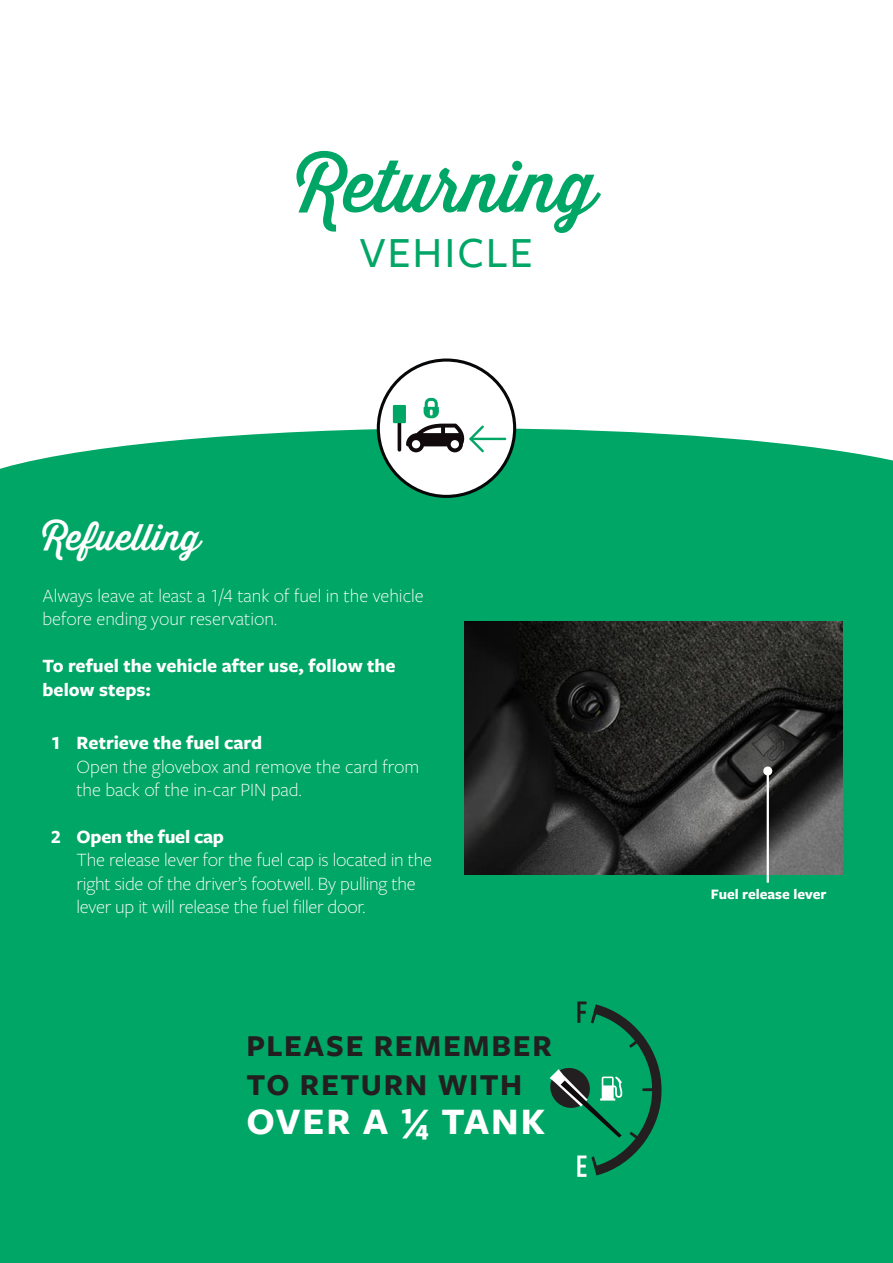
<style>
.page{position:relative;width:893px;height:1263px;background:#fff}
.page>*{position:absolute;margin:0;border:0;box-sizing:border-box;transform-origin:0 0}
.t1{font:500 71.1px "Thirsty Script";color:#00a665}
.t2{font:500 44.7px "Freight Sans Pro";letter-spacing:.04em;color:#00a665}
.t3{font:700 38.85px "Freight Sans Pro";letter-spacing:.05em;color:#fff}
.t4{font:500 36px "Thirsty Script";color:#fff}
.t5{font:700 31.5px/38.8px "Freight Sans Pro";letter-spacing:.055em;color:#231f20}
.t6{font:300 19.5px/23.4px "Freight Sans Pro";letter-spacing:-.01em;color:#fff}
.t7{font:700 19.5px/23.4px "Freight Sans Pro";color:#fff}
.t8{font:700 15px "Freight Sans Pro";color:#fff}
.s1{font-weight:700}
</style>
<div class="page">
<div style="left:0;top:428px;width:893px;height:835px;background:#00a665"></div>
<div style="left:377px;top:358px;width:139px;height:140px;background:#fff;border:3px solid #060709;border-radius:50%"></div>
<svg style="left:424px;top:398px;width:15px;height:20px"></svg>
<svg style="left:406px;top:424px;width:78px;height:28px"></svg>
<hr style="left:469px;top:438px;width:37px;height:2px;background:#00a665">
<hr style="left:398px;top:420px;width:3px;height:32px;background:#110a0c;border-radius:2px">
<div style="left:393px;top:405px;width:13px;height:18px;background:#00a665"></div>
<svg style="left:548px;top:1001px;width:114px;height:176px;background:#0e915e"></svg>
<img style="left:464px;top:621px;width:379px;height:254px">
<hr style="left:767px;top:771px;width:2px;height:110px;background:#fff">
<div style="left:763px;top:766px;width:9px;height:9px;background:#fff;border-radius:50%"></div>
<p class="t1" style="left:296px;top:134px;width:301px">Returning</p>
<p class="t2" style="left:360px;top:223px;width:174px">VEHICLE</p>
<p class="t4" style="left:43px;top:511px;width:160px">Refuelling</p>
<p class="t6" style="left:43px;top:583px;width:383px">Always leave at least a 1/4 tank of fuel in the vehicle before ending your reservation.</p>
<p class="t7" style="left:43px;top:653px;width:355px">To refuel the vehicle after use, follow the below steps:</p>
<p class="t6" style="left:77px;top:730px;width:344px;text-indent:-26px"><span class="s1">1 Retrieve the fuel card<br></span>Open the glovebox and remove the card from the back of the in-car PIN pad.</p>
<p class="t6" style="left:77px;top:824px;width:357px;text-indent:-26px"><span class="s1">2 Open the fuel cap<br></span>The release lever for the fuel cap is located in the right side of the driver’s footwell. By pulling the lever up it will release the fuel filler door.</p>
<p class="t5" style="left:246px;top:1025px;width:307px">PLEASE REMEMBER<br>TO RETURN WITH</p>
<p class="t3" style="left:246px;top:1094px;width:300px">OVER A ¼ TANK</p>
<p class="t8" style="left:711px;top:884px;width:117px">Fuel release lever</p>
</div>
